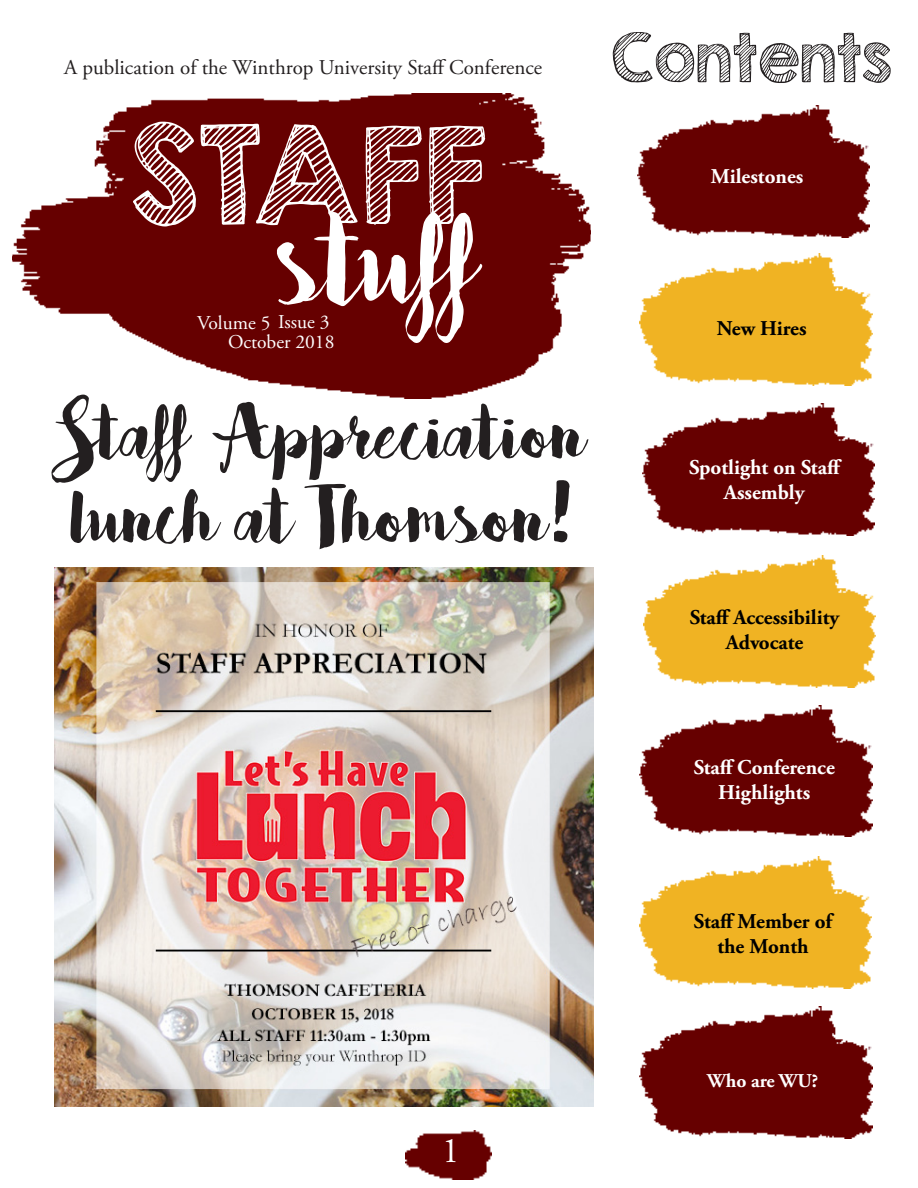
<style>
.page{position:relative;width:918px;height:1188px;background:#fff}
.page>*{position:absolute;margin:0;border:0;box-sizing:border-box;transform-origin:0 0}
.t1{font:153px "Bakery";letter-spacing:-.02em;color:#fff}
.t2{font:121.5px "KG Second Chances Sketch";color:#fff}
.t3{font:91.5px/84px "Bakery";color:#231f20}
.t4{font:60px "KG Second Chances Sketch";color:#231f20}
.t5{font:36px "Adobe Garamond Pro";color:#fff}
.t6{font:700 21px/25.2px "Adobe Garamond Pro";color:#fff;text-align:center}
.t7{font:700 21px/25.2px "Adobe Garamond Pro";color:#000;text-align:center}
.t8{font:21px "Adobe Garamond Pro";color:#231f20}
.t9{font:19.5px "Adobe Garamond Pro";color:#fff}
.t10{font:700 19.5px "Adobe Garamond Pro";color:#fff}
</style>
<div class="page">
<img style="left:639px;top:857px;width:233px;height:132px">
<img style="left:644px;top:555px;width:232px;height:132px">
<img style="left:640px;top:254px;width:232px;height:131px">
<img style="left:640px;top:1007px;width:232px;height:131px">
<img style="left:640px;top:705px;width:232px;height:132px">
<img style="left:642px;top:404px;width:232px;height:132px">
<img style="left:638px;top:105px;width:232px;height:132px">
<img style="left:12px;top:93px;width:579px;height:306px">
<img style="left:405px;top:1130px;width:87px;height:49px">
<img style="left:54px;top:567px;width:540px;height:540px">
<p class="t8" style="left:64px;top:55px;width:480px">A publication of the Winthrop University Staff Conference</p>
<p class="t4" style="left:611px;top:20px;width:282px">Contents</p>
<p class="t2" style="left:132px;top:98px;width:357px">STAFF</p>
<p class="t6" style="left:711px;top:164px;width:94px">Milestones</p>
<p class="t1" style="left:275px;top:162px;width:202px">stuff</p>
<p class="t9" style="left:197px;top:311px;width:134px">Volume 5 Issue 3</p>
<p class="t7" style="left:717px;top:316px;width:91px">New Hires</p>
<p class="t9" style="left:228px;top:330px;width:108px">October 2018</p>
<p class="t3" style="left:59px;top:385px;width:529px">Staff Appreciation lunch at Thomson!</p>
<p class="t5" style="left:442px;top:1129px;width:19px">1</p>
<p class="t6" style="left:689px;top:455px;width:154px">Spotlight on Staff<br>Assembly</p>
<p class="t7" style="left:690px;top:605px;width:151px">Staff Accessibility<br>Advocate</p>
<p class="t6" style="left:694px;top:755px;width:143px">Staff Conference<br>Highlights</p>
<p class="t7" style="left:694px;top:909px;width:140px">Staff Member of the Month</p>
<p class="t10" style="left:707px;top:1070px;width:113px">Who are WU?</p>
</div>
